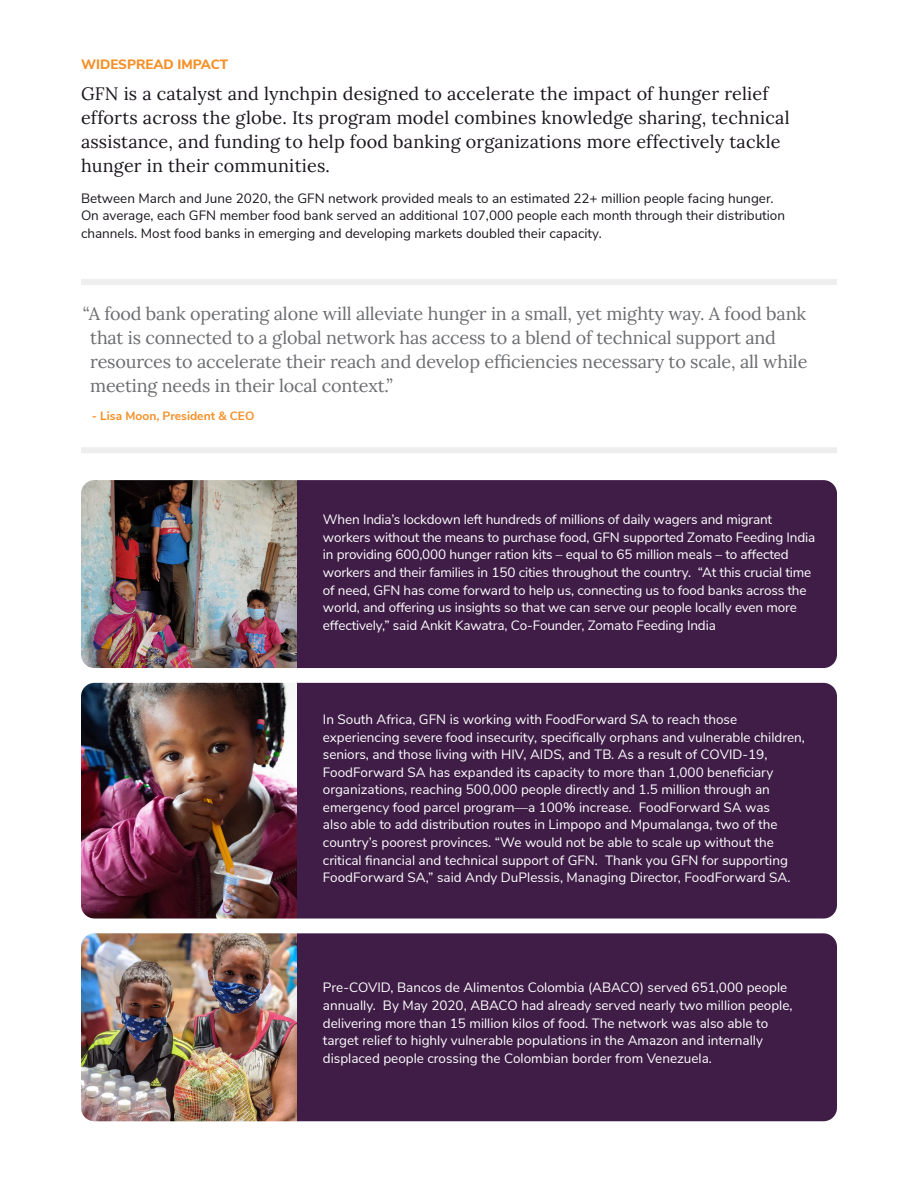
<style>
.page{position:relative;width:918px;height:1188px;background:#fff}
.page>*{position:absolute;margin:0;border:0;box-sizing:border-box;transform-origin:0 0}
.t1{font:18px/24px "Lora";letter-spacing:-.01em;color:#6c6d70}
.t2{font:18px/24px "Lora";letter-spacing:.01em;color:#1b161e}
.t3{font:13.5px/17.5px "Nunito Sans";color:#fff}
.t4{font:13.5px/17.5px "Nunito Sans";color:#1b161e}
.t5{font:800 13.5px "Nunito Sans";color:#f58f26}
.t6{font:700 12px "Nunito Sans";color:#f58f26}
</style>
<div class="page">
<img style="left:81px;top:480px;width:216px;height:188px">
<img style="left:81px;top:933px;width:216px;height:188px">
<img style="left:81px;top:683px;width:216px;height:236px">
<div style="left:297px;top:480px;width:540px;height:188px;background:#3f1d47"></div>
<div style="left:297px;top:933px;width:540px;height:188px;background:#3f1d47"></div>
<div style="left:297px;top:683px;width:540px;height:236px;background:#3f1d47"></div>
<div style="left:81px;top:279px;width:756px;height:6px;background:#eeeeef"></div>
<div style="left:81px;top:447px;width:756px;height:6px;background:#eeeeef"></div>
<p class="t5" style="left:81px;top:55px;width:149px">WIDESPREAD IMPACT</p>
<p class="t2" style="left:81px;top:80px;width:710px">GFN is a catalyst and lynchpin designed to accelerate the impact of hunger relief efforts across the globe. Its program model combines knowledge sharing, technical assistance, and funding to help food banking organizations more effectively tackle hunger in their communities.</p>
<p class="t4" style="left:81px;top:189px;width:706px">Between March and June 2020, the GFN network provided meals to an estimated 22+ million people facing hunger.<br>On average, each GFN member food bank served an additional 107,000 people each month through their distribution channels. Most food banks in emerging and developing markets doubled their capacity.</p>
<p class="t1" style="left:90px;top:300px;width:719px;text-indent:-8px">“A food bank operating alone will alleviate hunger in a small, yet mighty way. A food bank that is connected to a global network has access to a blend of technical support and resources to accelerate their reach and develop efficiencies necessary to scale, all while meeting needs in their local context.”</p>
<p class="t6" style="left:92px;top:407px;width:164px">- Lisa Moon, President &amp; CEO</p>
<p class="t3" style="left:323px;top:510px;width:494px">When India’s lockdown left hundreds of millions of daily wagers and migrant workers without the means to purchase food, GFN supported Zomato Feeding India in providing 600,000 hunger ration kits – equal to 65 million meals – to affected workers and their families in 150 cities throughout the country. “At this crucial time of need, GFN has come forward to help us, connecting us to food banks across the world, and offering us insights so that we can serve our people locally even more effectively,” said Ankit Kawatra, Co-Founder, Zomato Feeding India</p>
<p class="t3" style="left:323px;top:710px;width:484px">In South Africa, GFN is working with FoodForward SA to reach those experiencing severe food insecurity, specifically orphans and vulnerable children, seniors, and those living with HIV, AIDS, and TB. As a result of COVID-19, FoodForward SA has expanded its capacity to more than 1,000 beneficiary organizations, reaching 500,000 people directly and 1.5 million through an emergency food parcel program—a 100% increase. FoodForward SA was<br>also able to add distribution routes in Limpopo and Mpumalanga, two of the country’s poorest provinces. “We would not be able to scale up without the critical financial and technical support of GFN. Thank you GFN for supporting FoodForward SA,” said Andy DuPlessis, Managing Director, FoodForward SA.</p>
<p class="t3" style="left:323px;top:978px;width:471px">Pre-COVID, Bancos de Alimentos Colombia (ABACO) served 651,000 people annually. By May 2020, ABACO had already served nearly two million people, delivering more than 15 million kilos of food. The network was also able to target relief to highly vulnerable populations in the Amazon and internally displaced people crossing the Colombian border from Venezuela.</p>
</div>
